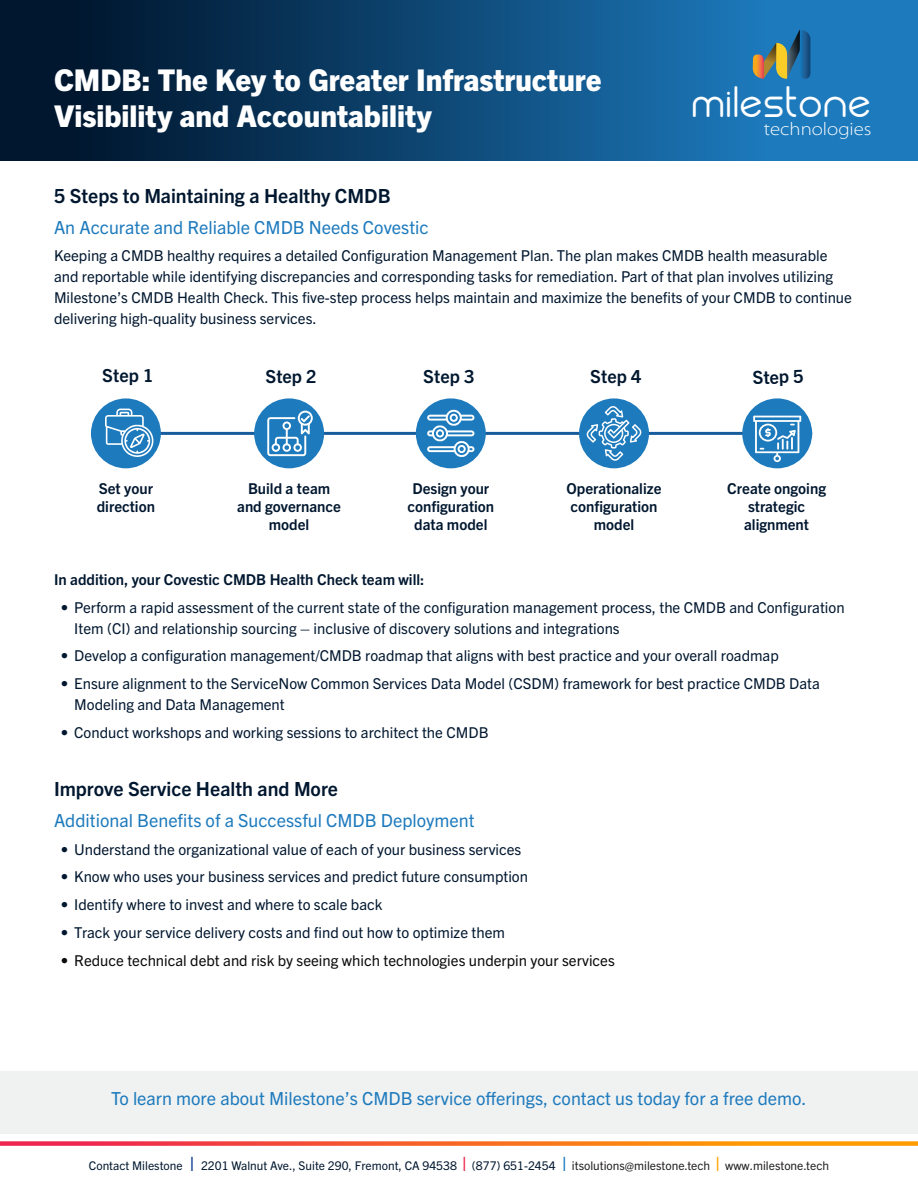
<style>
.page{position:relative;width:918px;height:1188px;background:#fff}
.page>*{position:absolute;margin:0;border:0;box-sizing:border-box;transform-origin:0 0}
.t1{font:45px "Biysk";letter-spacing:.02em;color:#fff;scale:1.04 1}
.t2{font:800 30px/36px "Trade Gothic Next LT Pro";color:#fff}
.Section_Title{font:700 19.5px "Trade Gothic Next LT Pro";color:#00172f}
.t3{font:300 semi-expanded 18.15px "Myriad Pro";color:#fff;scale:1.04 1}
.Subtitle_Blue{font:18px "Trade Gothic Next LT Pro";color:#1d7abd}
.Subtitle_Bold{font:700 18px "Trade Gothic Next LT Pro";color:#00172f}
.Body_Copy{font:15px/21px "Trade Gothic Next LT Pro";color:#00172f}
.Bold{font:700 15px/18px "Trade Gothic Next LT Pro";color:#00172f;text-align:center}
.t4{font:15px "Trade Gothic Next LT Pro";color:#0a0a0a}
.t5{font:12px "Trade Gothic Next LT Pro";color:#00172f}
.s1{font-weight:800;font-size:18px;color:#083992}
.s2{font-weight:800;font-size:18px;color:#ee2650}
.s3{font-weight:800;font-size:18px;color:#1d7abd}
.s4{color:#231f20}
.s5{font-weight:800;font-size:18px;color:#ffa500}
</style>
<div class="page">
<svg style="left:0;top:1141px;width:918px;height:5px;background:#f7753a"></svg>
<div style="left:0;top:1071px;width:918px;height:63px;background:#f0f1f1"></div>
<div style="left:0;top:0;width:918px;height:161px;background:linear-gradient(to right,#000f23,#2187d0)"></div>
<svg style="left:753px;top:30px;width:58px;height:49px;background:#527982"></svg>
<hr style="left:91px;top:432px;width:721px;height:3px;background:#175d9e">
<div style="left:91px;top:398px;width:70px;height:70px;background:#1d7abd;border-radius:50%"></div>
<svg style="left:105px;top:409px;width:49px;height:48px"></svg>
<div style="left:254px;top:398px;width:70px;height:70px;background:#1d7abd;border-radius:50%"></div>
<svg style="left:267px;top:411px;width:46px;height:45px"></svg>
<div style="left:416px;top:398px;width:70px;height:70px;background:#1d7abd;border-radius:50%"></div>
<svg style="left:427px;top:410px;width:47px;height:47px"></svg>
<div style="left:579px;top:398px;width:70px;height:70px;background:#1d7abd;border-radius:50%"></div>
<svg style="left:587px;top:406px;width:54px;height:55px"></svg>
<div style="left:742px;top:398px;width:70px;height:70px;background:#1d7abd;border-radius:50%"></div>
<svg style="left:753px;top:416px;width:48px;height:46px"></svg>
<p class="t2" style="left:54px;top:60px;width:549px">CMDB: The Key to Greater Infrastructure<br>Visibility and Accountability</p>
<p class="t1" style="left:692px;top:86px;width:174px">milestone</p>
<p class="t3" style="left:764px;top:119px;width:105px">technologies</p>
<p class="Section_Title" style="left:54px;top:182px;width:338px">5 Steps to Maintaining a Healthy CMDB</p>
<p class="Subtitle_Blue" style="left:54px;top:214px;width:376px">An Accurate and Reliable CMDB Needs Covestic</p>
<p class="Body_Copy" style="left:54px;top:244px;width:800px">Keeping a CMDB healthy requires a detailed Configuration Management Plan. The plan makes CMDB health measurable and reportable while identifying discrepancies and corresponding tasks for remediation. Part of that plan involves utilizing Milestone’s CMDB Health Check. This five-step process helps maintain and maximize the benefits of your CMDB to continue delivering high-quality business services.</p>
<p class="Subtitle_Bold" style="left:102px;top:363px;width:53px">Step 1</p>
<p class="Bold" style="left:97px;top:478px;width:60px;text-align:left">Set your direction</p>
<p class="Subtitle_Bold" style="left:265px;top:364px;width:53px">Step 2</p>
<p class="Bold" style="left:237px;top:478px;width:105px">Build a team and governance model</p>
<p class="Subtitle_Bold" style="left:423px;top:364px;width:53px">Step 3</p>
<p class="Bold" style="left:407px;top:478px;width:88px">Design your configuration data model</p>
<p class="Subtitle_Bold" style="left:590px;top:364px;width:53px">Step 4</p>
<p class="Bold" style="left:567px;top:478px;width:96px">Operationalize configuration model</p>
<p class="Subtitle_Bold" style="left:752px;top:365px;width:53px;rotate:-2deg">Step 5</p>
<p class="Bold" style="left:727px;top:478px;width:100px">Create ongoing strategic alignment</p>
<p class="Bold" style="left:54px;top:569px;width:372px">In addition, your Covestic CMDB Health Check team will:</p>
<p class="Body_Copy" style="left:74px;top:596px;width:772px;text-indent:-14px">• Perform a rapid assessment of the current state of the configuration management process, the CMDB and Configuration<br>Item (CI) and relationship sourcing – inclusive of discovery solutions and integrations</p>
<p class="Body_Copy" style="left:61px;top:644px;width:720px">• Develop a configuration management/CMDB roadmap that aligns with best practice and your overall roadmap</p>
<p class="Body_Copy" style="left:74px;top:672px;width:747px;text-indent:-14px">• Ensure alignment to the ServiceNow Common Services Data Model (CSDM) framework for best practice CMDB Data<br>Modeling and Data Management</p>
<p class="Body_Copy" style="left:61px;top:721px;width:429px">• Conduct workshops and working sessions to architect the CMDB</p>
<p class="Section_Title" style="left:54px;top:775px;width:286px">Improve Service Health and More</p>
<p class="Subtitle_Blue" style="left:54px;top:808px;width:422px">Additional Benefits of a Successful CMDB Deployment</p>
<p class="Body_Copy" style="left:61px;top:838px;width:462px">• Understand the organizational value of each of your business services</p>
<p class="Body_Copy" style="left:61px;top:865px;width:469px">• Know who uses your business services and predict future consumption</p>
<p class="Body_Copy" style="left:61px;top:893px;width:323px">• Identify where to invest and where to scale back</p>
<p class="Body_Copy" style="left:61px;top:921px;width:446px">• Track your service delivery costs and find out how to optimize them</p>
<p class="t4" style="left:61px;top:950px;width:556px">• Reduce technical debt and risk by seeing which technologies underpin your services</p>
<p class="Subtitle_Blue" style="left:111px;top:1086px;width:697px">To learn more about Milestone’s CMDB service offerings, contact us today for a free demo.</p>
<p class="t5" style="left:89px;top:1157px;width:742px">Contact Milestone <span class="s1">|</span> 2201 Walnut Ave., Suite 290, Fremont, CA 94538 <span class="s2">|</span> (877) 651-2454 <span class="s3">|</span> <span class="s4">itsolutions@milestone.tech</span> <span class="s5">|</span> <span class="s4">www.milestone.tech</span></p>
</div>
